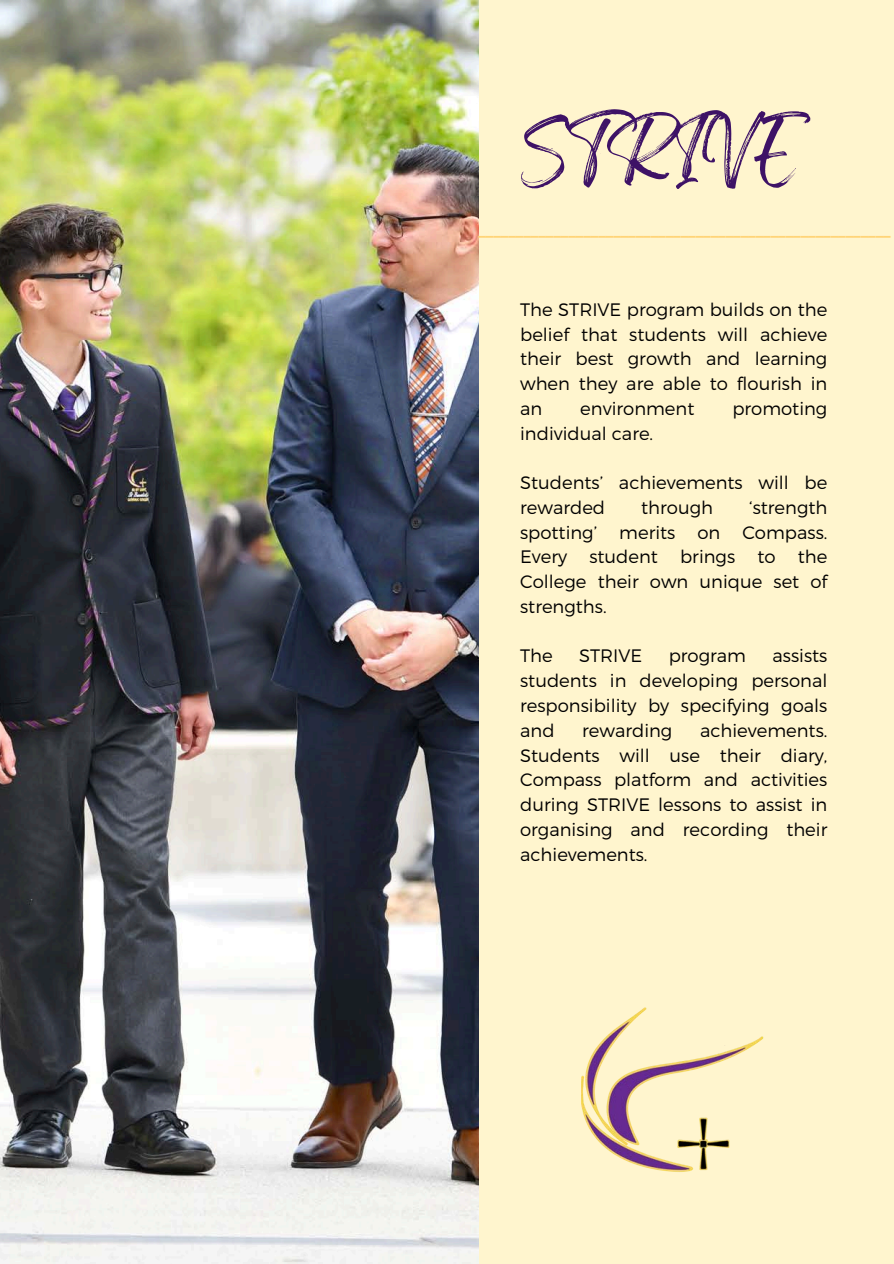
<style>
.page{position:relative;width:894px;height:1264px;background:#fff}
.page>*{position:absolute;margin:0;border:0;box-sizing:border-box;transform-origin:0 0}
.t1{font:52.5px "Gellatio";color:#3e1266}
.t2{font:300 18px/24.8px "Montserrat";color:#000;text-align:justify}
.t3{font:800 15px "Open Sans";color:#ffd478}
</style>
<div class="page">
<div style="left:478px;top:0;width:415px;height:1263px;background:#fff5cc"></div>
<img style="left:581px;top:1007px;width:183px;height:165px">
<img style="left:0;top:0;width:478px;height:1263px">
<p class="t1" style="left:520px;top:138px;width:284px">STRIVE</p>
<p class="t3" style="left:478px;top:219px;width:414px">_______________________________________________________</p>
<p class="t2" style="left:520px;top:296px;width:309px">The STRIVE program builds on the belief that students will achieve their best growth and learning when they are able to flourish in an</p>
<p class="t2" style="left:580px;top:395px;width:115px">environment</p>
<p class="t2" style="left:732px;top:395px;width:96px">promoting</p>
<p class="t2" style="left:520px;top:420px;width:134px">individual care.</p>
<p class="t2" style="left:520px;top:469px;width:309px">Students’ achievements will be rewarded</p>
<p class="t2" style="left:520px;top:494px;width:309px;text-indent:229px">‘strength spotting’ merits on Compass.<br>Every student brings to the College their own unique set of strengths.</p>
<p class="t2" style="left:520px;top:642px;width:34px">The</p>
<p class="t2" style="left:579px;top:642px;width:64px">STRIVE</p>
<p class="t2" style="left:668px;top:642px;width:79px">program</p>
<p class="t2" style="left:641px;top:494px;width:73px">through</p>
<p class="t2" style="left:520px;top:642px;width:309px;text-indent:252px">assists students in developing personal responsibility by specifying goals and</p>
<p class="t2" style="left:520px;top:717px;width:309px;text-indent:180px">achievements.<br>Students will use their diary, Compass platform and activities during STRIVE lessons to assist in organising and recording their achievements.</p>
<p class="t2" style="left:582px;top:717px;width:92px">rewarding</p>
</div>
